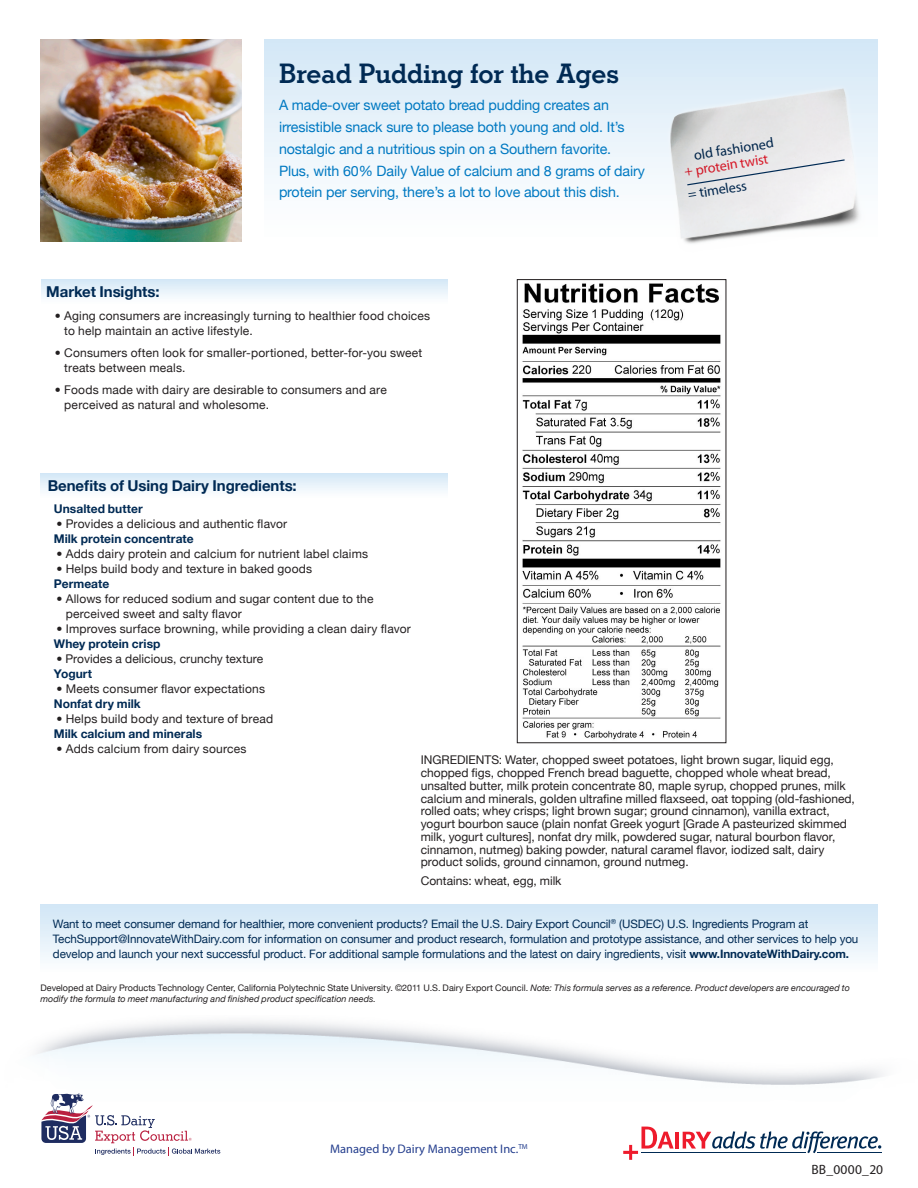
<style>
.page{position:relative;width:918px;height:1188px;background:#fff}
.page>*{position:absolute;margin:0;border:0;box-sizing:border-box;transform-origin:0 0}
.t1{font:700 27px "Stymie BT";letter-spacing:-.01em;color:#002a54}
.Subhead{font:700 15px "Helvetica Neue";letter-spacing:-.005em;color:#002a54}
.Signoff{font:14.25px/21.8px "Helvetica Neue";letter-spacing:-.01em;color:#0079c2}
.t2{font:14.25px "Myriad Pro";color:#002a54}
.t3{font:14.25px "Myriad Pro";color:#ee1b2c}
.Body__L2{font:13.5px "Myriad Pro";letter-spacing:.02em;color:#231f20}
.t4{font:12.45px "Myriad Pro";color:#253f8e}
.Body{font:12px/12.8px "Helvetica Neue";letter-spacing:.005em;color:#231f20}
.Subhead-2{font:700 12px "Helvetica Neue";color:#002a54}
.Signoff-2{font:11.7px/15px "Helvetica Neue";letter-spacing:-.01em;color:#002a54}
.Body__L2-2{font:italic 9px/11.2px "Helvetica Neue";letter-spacing:.005em;color:#231f20}
.s1{font-weight:700}
.s2{font-style:normal}
</style>
<div class="page">
<div style="left:40px;top:904px;width:838px;height:68px;background:linear-gradient(to bottom,#d0e6f6,#fcfdfe)"></div>
<div style="left:264px;top:39px;width:614px;height:203px;background:linear-gradient(to bottom,#d4e8f6,#fff)"></div>
<svg style="left:41px;top:279px;width:407px;height:18px"></svg>
<svg style="left:40px;top:473px;width:408px;height:18px"></svg>
<img style="left:40px;top:39px;width:202px;height:203px">
<img style="left:649px;top:77px;width:229px;height:167px">
<svg style="left:686px;top:159px;width:160px;height:27px"></svg>
<img style="left:522px;top:283px;width:199px;height:457px">
<div style="left:517px;top:279px;width:209px;height:464px;border:1px solid #231f20"></div>
<hr style="left:675px;top:1132px;width:4px;height:17px;background:#ee1b2c">
<svg style="left:623px;top:1127px;width:51px;height:33px"></svg>
<svg style="left:683px;top:1131px;width:198px;height:22px"></svg>
<hr style="left:641px;top:1152px;width:164px;height:1px;background:#002a54">
<hr style="left:817px;top:1152px;width:65px;height:1px;background:#002a54">
<svg style="left:41px;top:1094px;width:179px;height:62px"></svg>
<p class="t1" style="left:279px;top:57px;width:342px">Bread Pudding for the Ages</p>
<p class="Signoff" style="left:279px;top:94px;width:367px">A made-over sweet potato bread pudding creates an irresistible snack sure to please both young and old. It’s nostalgic and a nutritious spin on a Southern favorite.<br>Plus, with 60% Daily Value of calcium and 8 grams of dairy protein per serving, there’s a lot to love about this dish.</p>
<p class="Subhead" style="left:46px;top:282px;width:115px">Market Insights:</p>
<p class="Body" style="left:64px;top:308px;width:368px;line-height:15px;text-indent:-9px">• Aging consumers are increasingly turning to healthier food choices to help maintain an active lifestyle.</p>
<p class="Body" style="left:64px;top:345px;width:359px;line-height:15px;text-indent:-9px">• Consumers often look for smaller-portioned, better-for-you sweet treats between meals.</p>
<p class="Body" style="left:64px;top:382px;width:324px;line-height:15px;text-indent:-9px">• Foods made with dairy are desirable to consumers and are perceived as natural and wholesome.</p>
<p class="t2" style="left:693px;top:146px;width:82px;rotate:-9deg">old fashioned</p>
<p class="t3" style="left:683px;top:163px;width:86px;rotate:-9deg">+ protein twist</p>
<p class="t2" style="left:687px;top:186px;width:61px;rotate:-9deg">= timeless</p>
<p class="Subhead" style="left:48px;top:476px;width:250px">Benefits of Using Dairy Ingredients:</p>
<p class="Subhead-2" style="left:54px;top:501px;width:90px">Unsalted butter</p>
<p class="Body" style="left:56px;top:517px;width:232px">• Provides a delicious and authentic flavor</p>
<p class="Subhead-2" style="left:54px;top:531px;width:141px">Milk protein concentrate</p>
<p class="Body" style="left:56px;top:547px;width:313px">• Adds dairy protein and calcium for nutrient label claims</p>
<p class="Body" style="left:56px;top:562px;width:257px">• Helps build body and texture in baked goods</p>
<p class="Subhead-2" style="left:54px;top:576px;width:57px">Permeate</p>
<p class="Body" style="left:66px;top:591px;width:309px;line-height:15px;text-indent:-9px">• Allows for reduced sodium and sugar content due to the perceived sweet and salty flavor</p>
<p class="Body" style="left:56px;top:622px;width:356px">• Improves surface browning, while providing a clean dairy flavor</p>
<p class="Subhead-2" style="left:54px;top:636px;width:108px">Whey protein crisp</p>
<p class="Body" style="left:56px;top:652px;width:208px">• Provides a delicious, crunchy texture</p>
<p class="Subhead-2" style="left:54px;top:666px;width:40px">Yogurt</p>
<p class="Body" style="left:56px;top:682px;width:210px">• Meets consumer flavor expectations</p>
<p class="Subhead-2" style="left:54px;top:696px;width:88px">Nonfat dry milk</p>
<p class="Body" style="left:56px;top:712px;width:218px">• Helps build body and texture of bread</p>
<p class="Subhead-2" style="left:54px;top:726px;width:150px">Milk calcium and minerals</p>
<p class="Body" style="left:56px;top:742px;width:192px">• Adds calcium from dairy sources</p>
<p class="Body" style="left:421px;top:754px;width:436px">INGREDIENTS: Water, chopped sweet potatoes, light brown sugar, liquid egg, chopped figs, chopped French bread baguette, chopped whole wheat bread, unsalted butter, milk protein concentrate 80, maple syrup, chopped prunes, milk calcium and minerals, golden ultrafine milled flaxseed, oat topping (old-fashioned, rolled oats; whey crisps; light brown sugar; ground cinnamon), vanilla extract, yogurt bourbon sauce (plain nonfat Greek yogurt [Grade A pasteurized skimmed milk, yogurt cultures], nonfat dry milk, powdered sugar, natural bourbon flavor, cinnamon, nutmeg) baking powder, natural caramel flavor, iodized salt, dairy product solids, ground cinnamon, ground nutmeg.</p>
<p class="Body" style="left:421px;top:874px;width:142px">Contains: wheat, egg, milk</p>
<p class="Signoff-2" style="left:53px;top:916px;width:807px">Want to meet consumer demand for healthier, more convenient products? Email the U.S. Dairy Export Council<sup>®</sup> (USDEC) U.S. Ingredients Program at<br>TechSupport@InnovateWithDairy.com for information on consumer and product research, formulation and prototype assistance, and other services to help you develop and launch your next successful product. For additional sample formulations and the latest on dairy ingredients, visit <span class="s1">www.InnovateWithDairy.com.</span></p>
<p class="Body__L2-2" style="left:40px;top:982px;width:811px"><span class="s2">Developed at Dairy Products Technology Center, California Polytechnic State University. ©2011 U.S. Dairy Export Council.</span> Note: This formula serves as a reference. Product developers are encouraged to modify the formula to meet manufacturing and finished product specification needs.</p>
<p class="t4" style="left:330px;top:1141px;width:199px">Managed by Dairy Management Inc.<sup>TM</sup></p>
<p class="Body__L2" style="left:811px;top:1161px;width:73px">BB_0000_20</p>
</div>
